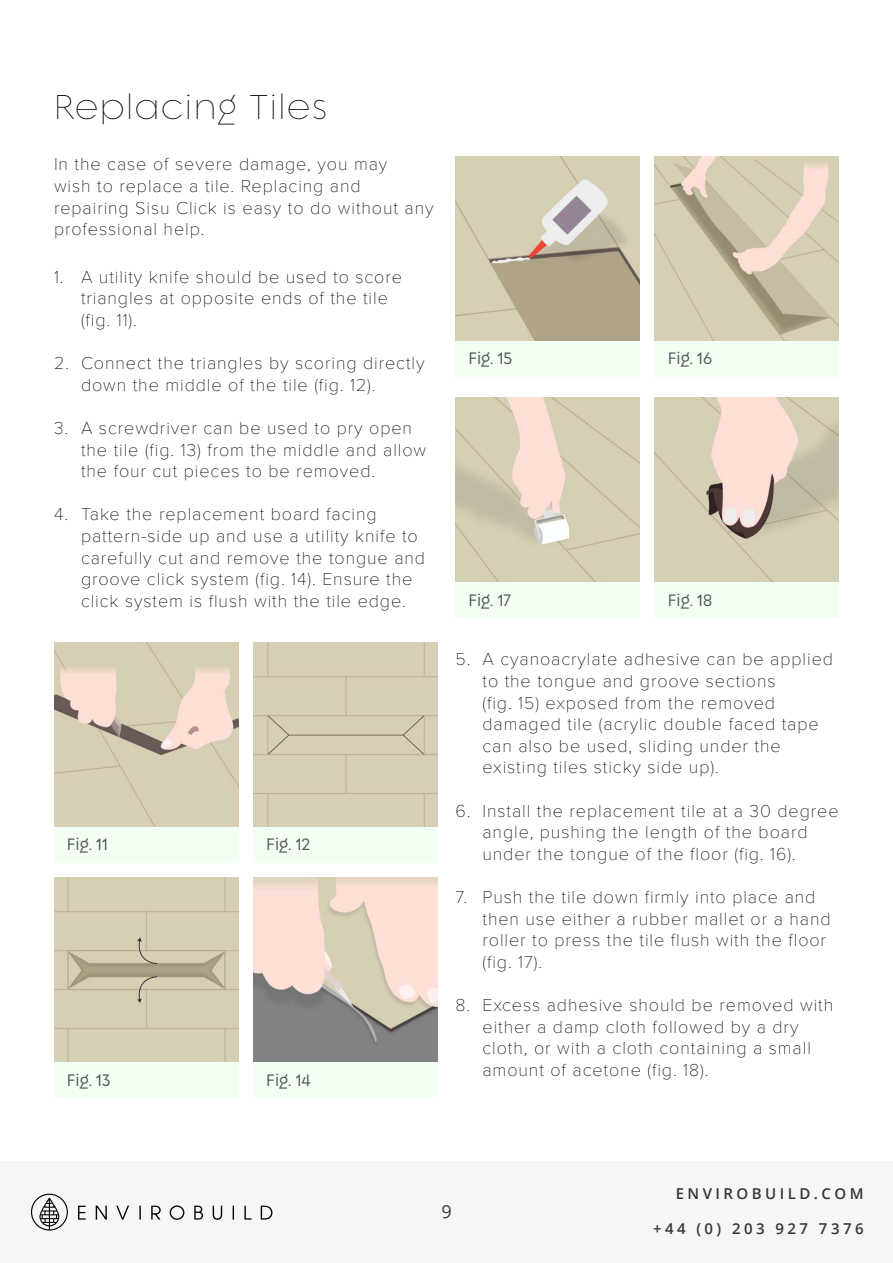
<style>
.page{position:relative;width:893px;height:1263px;background:#fff}
.page>*{position:absolute;margin:0;border:0;box-sizing:border-box;transform-origin:0 0}
.t1{font:200 37.5px "Regulator Nova";letter-spacing:.05em;color:#000}
.t2{font:100 18px/21.6px "Proxima Nova T";letter-spacing:.05em;color:#000}
.t3{font:500 18px "Regulator Nova";color:#525156}
.t4{font:18px "Open Sans";color:#373737}
.t5{font:600 15px "Open Sans";letter-spacing:.23em;color:#363636}
</style>
<div class="page">
<div style="left:54px;top:826px;width:184px;height:36px;background:#f2fff2"></div>
<div style="left:455px;top:340px;width:184px;height:36px;background:#f2fff2"></div>
<div style="left:455px;top:582px;width:184px;height:36px;background:#f2fff2"></div>
<div style="left:253px;top:826px;width:184px;height:36px;background:#f2fff2"></div>
<div style="left:655px;top:340px;width:184px;height:36px;background:#f2fff2"></div>
<div style="left:655px;top:582px;width:184px;height:36px;background:#f2fff2"></div>
<div style="left:54px;top:1061px;width:184px;height:36px;background:#f2fff2"></div>
<div style="left:253px;top:1061px;width:184px;height:36px;background:#f2fff2"></div>
<img style="left:54px;top:642px;width:184px;height:184px">
<img style="left:455px;top:156px;width:184px;height:184px">
<img style="left:455px;top:398px;width:184px;height:184px">
<div style="left:253px;top:642px;width:184px;height:184px;background:#d5d0b3"></div>
<img style="left:655px;top:156px;width:184px;height:184px">
<img style="left:655px;top:398px;width:184px;height:184px">
<img style="left:54px;top:877px;width:184px;height:184px">
<img style="left:253px;top:877px;width:184px;height:184px">
<svg style="left:136px;top:937px;width:22px;height:27px"></svg>
<svg style="left:136px;top:976px;width:22px;height:27px"></svg>
<div style="left:0;top:1161px;width:893px;height:102px;background:#f6f6f6"></div>
<svg style="left:31px;top:1194px;width:241px;height:36px"></svg>
<h1 class="t1" style="left:54px;top:87px;width:274px">Replacing Tiles</h1>
<p class="t2" style="left:54px;top:152px;width:381px">In the case of severe damage, you may<br>wish to replace a tile. Replacing and repairing Sisu Click is easy to do without any professional help.</p>
<p class="t2" style="left:81px;top:265px;width:323px;text-indent:-27px">1. A utility knife should be used to score triangles at opposite ends of the tile (fig. 11).</p>
<p class="t2" style="left:81px;top:351px;width:345px;text-indent:-27px">2. Connect the triangles by scoring directly down the middle of the tile (fig. 12).</p>
<p class="t2" style="left:81px;top:416px;width:347px;text-indent:-27px">3. A screwdriver can be used to pry open the tile (fig. 13) from the middle and allow the four cut pieces to be removed.</p>
<p class="t2" style="left:81px;top:502px;width:346px;text-indent:-27px">4. Take the replacement board facing pattern-side up and use a utility knife to carefully cut and remove the tongue and groove click system (fig. 14). Ensure the click system is flush with the tile edge.</p>
<p class="t3" style="left:67px;top:834px;width:43px">Fig. 11</p>
<p class="t3" style="left:266px;top:834px;width:46px">Fig. 12</p>
<p class="t3" style="left:67px;top:1070px;width:45px">Fig. 13</p>
<p class="t3" style="left:266px;top:1070px;width:46px">Fig. 14</p>
<p class="t3" style="left:468px;top:348px;width:45px">Fig. 15</p>
<p class="t3" style="left:468px;top:590px;width:44px">Fig. 17</p>
<p class="t3" style="left:668px;top:348px;width:46px">Fig. 16</p>
<p class="t3" style="left:668px;top:590px;width:46px">Fig. 18</p>
<p class="t2" style="left:482px;top:647px;width:352px;text-indent:-27px">5. A cyanoacrylate adhesive can be applied to the tongue and groove sections<br>(fig. 15) exposed from the removed damaged tile (acrylic double faced tape can also be used, sliding under the existing tiles sticky side up).</p>
<p class="t2" style="left:482px;top:798px;width:358px;text-indent:-27px">6. Install the replacement tile at a 30 degree angle, pushing the length of the board under the tongue of the floor (fig. 16).</p>
<p class="t2" style="left:482px;top:885px;width:350px;text-indent:-27px">7. Push the tile down firmly into place and then use either a rubber mallet or a hand roller to press the tile flush with the floor (fig. 17).</p>
<p class="t2" style="left:482px;top:993px;width:352px;text-indent:-27px">8. Excess adhesive should be removed with either a damp cloth followed by a dry cloth, or with a cloth containing a small amount of acetone (fig. 18).</p>
<p class="t4" style="left:441px;top:1199px;width:12px">9</p>
<p class="t5" style="left:676px;top:1183px;width:189px">ENVIROBUILD.COM</p>
<p class="t5" style="left:653px;top:1218px;width:212px">+44 (0) 203 927 7376</p>
</div>
